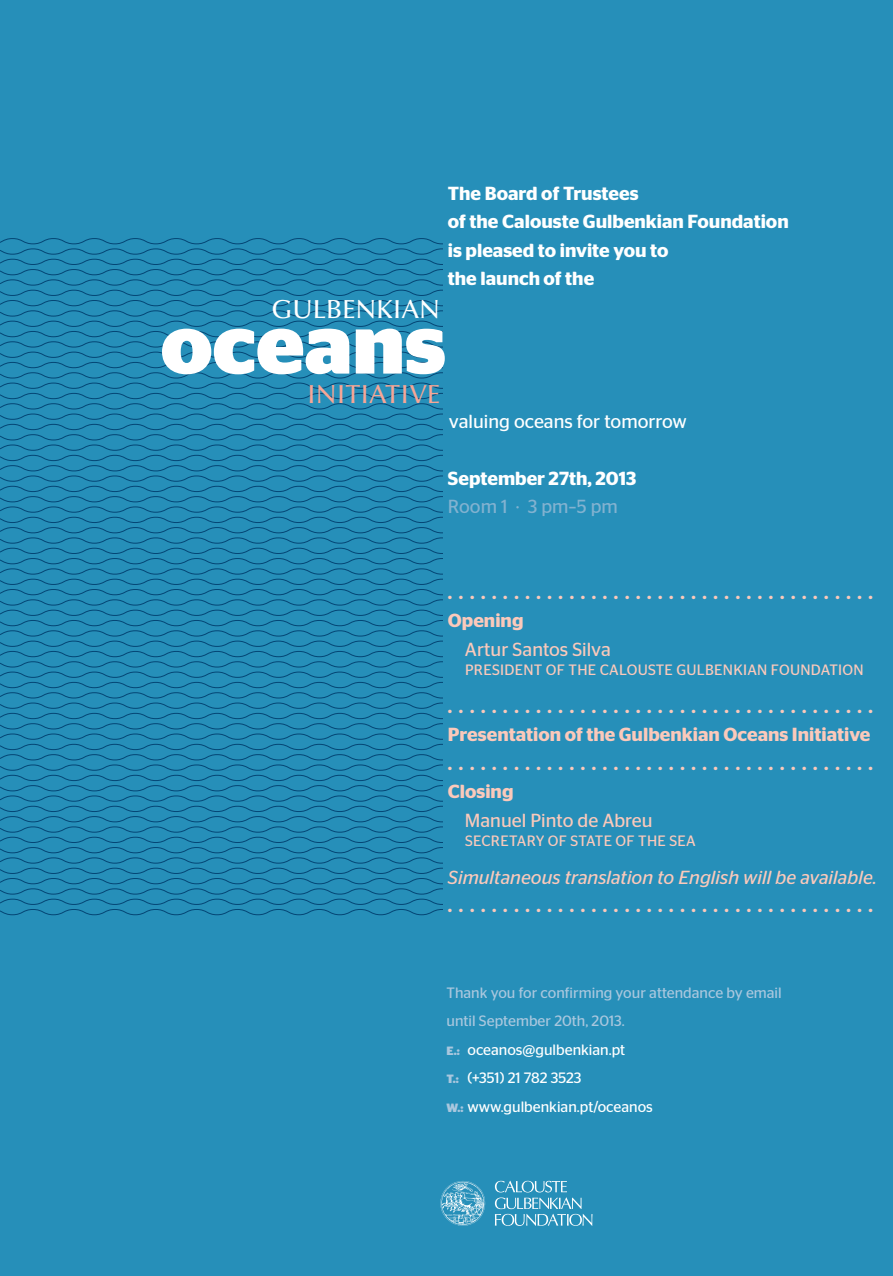
<style>
.page{position:relative;width:893px;height:1276px;background:#268fb9}
.page>*{position:absolute;margin:0;border:0;box-sizing:border-box;transform-origin:0 0}
.t1{font:700 83.55px "Stag Sans";color:#fff}
.t2{font:500 26.25px "Optima LT Std";letter-spacing:.01em;color:#fff}
.t3{font:500 26.25px "Optima LT Std";letter-spacing:.01em;color:#f7a696}
.t4{font:600 18.9px "Stag Sans";color:#fbc9bb}
.t5{font:600 18.9px/28.5px "Stag Sans";color:#fff}
.t6{font:italic 18.9px "Stag Sans";color:#fbc9bb}
.t7{font:18.9px "Stag Sans";color:#fbc9bb}
.t8{font:18.9px "Stag Sans";color:#fff}
.t9{font:18.9px "Stag Sans";color:#82b2d0}
.t10{font:15px "Stag Sans";color:#fff}
.t11{font:15px/28.5px "Stag Sans";color:#a9c7de}
.t12{font:15px "Stag Sans";letter-spacing:.02em;color:#fbc9bb}
.s1{font-weight:700;font-size:12px;color:#a9c7de}
</style>
<div class="page">
<svg style="left:0;top:238px;width:443px;height:678px"></svg>
<svg style="left:495px;top:1180px;width:97px;height:46px"></svg>
<svg style="left:440px;top:1181px;width:45px;height:44px"></svg>
<p class="t5" style="left:448px;top:179px;width:342px">The Board of Trustees<br>of the Calouste Gulbenkian Foundation is pleased to invite you to<br>the launch of the</p>
<p class="t2" style="left:272px;top:294px;width:170px">GULBENKIAN</p>
<p class="t1" style="left:161px;top:296px;width:287px">oceans</p>
<p class="t3" style="left:307px;top:379px;width:135px">INITIATIVE</p>
<p class="t8" style="left:449px;top:411px;width:239px">valuing oceans for tomorrow</p>
<p class="t5" style="left:448px;top:464px;width:190px">September 27th, 2013</p>
<p class="t9" style="left:448px;top:496px;width:171px">Room 1 · 3 pm–5 pm</p>
<p class="t4" style="left:448px;top:581px;width:427px">.......................................</p>
<p class="t4" style="left:448px;top:609px;width:77px">Opening</p>
<p class="t7" style="left:465px;top:638px;width:148px">Artur Santos Silva</p>
<p class="t12" style="left:465px;top:661px;width:400px">PRESIDENT OF THE CALOUSTE GULBENKIAN FOUNDATION</p>
<p class="t4" style="left:448px;top:695px;width:427px">.......................................</p>
<p class="t4" style="left:448px;top:723px;width:424px">Presentation of the Gulbenkian Oceans Initiative</p>
<p class="t4" style="left:448px;top:752px;width:427px">.......................................</p>
<p class="t4" style="left:448px;top:780px;width:67px">Closing</p>
<p class="t7" style="left:465px;top:809px;width:189px">Manuel Pinto de Abreu</p>
<p class="t12" style="left:465px;top:832px;width:232px">SECRETARY OF STATE OF THE SEA</p>
<p class="t6" style="left:448px;top:866px;width:430px">Simultaneous translation to English will be available.</p>
<p class="t4" style="left:448px;top:894px;width:427px">.......................................</p>
<p class="t11" style="left:446px;top:978px;width:337px">Thank you for confirming your attendance by email until September 20th, 2013.</p>
<p class="t10" style="left:446px;top:1041px;width:180px"><span class="s1">E.:</span> oceanos@gulbenkian.pt</p>
<p class="t10" style="left:446px;top:1069px;width:136px"><span class="s1">T.:</span> (+351) 21 782 3523</p>
<p class="t10" style="left:446px;top:1098px;width:208px"><span class="s1">W.:</span> www.gulbenkian.pt/oceanos</p>
</div>
